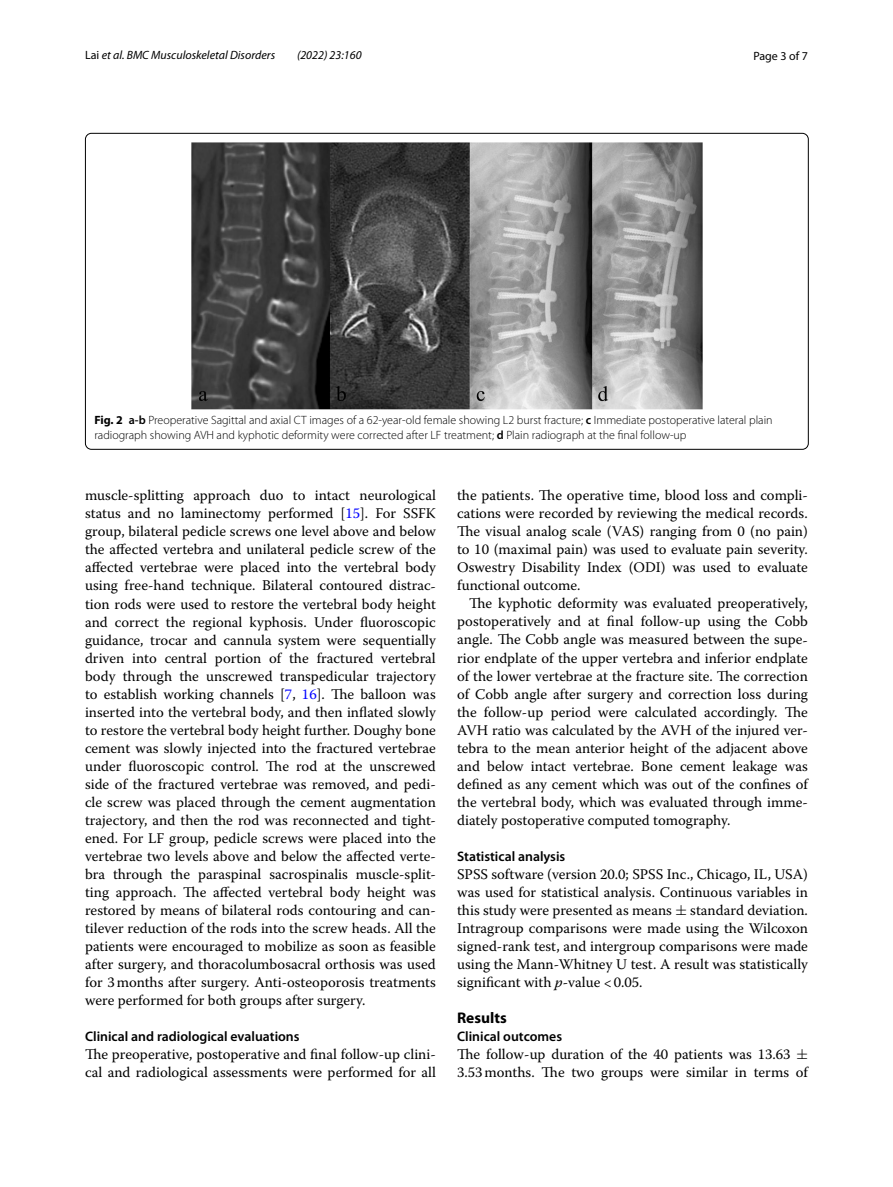
<style>
.page{position:relative;width:893px;height:1187px;background:#fff}
.page>*{position:absolute;margin:0;border:0;box-sizing:border-box;transform-origin:0 0}
.t1{font:700 15.45px "Myriad Pro";color:#000}
.t2{font:14.7px/18px "Warnock Pro";color:#000;text-align:justify}
.t3{font:600 13.8px "Myriad Pro";color:#000}
.t4{font:300 12px/15px "Myriad Pro";color:#000}
.t5{font:italic 12px "Myriad Pro";color:#000}
.t6{font:12px "Myriad Pro";color:#000}
.s1{font-style:normal}
.s2{font-weight:700}
.s3{font-weight:600}
.s4{color:#00f}
.s5{font-family:"MTSY"}
.s6{font-style:italic}
</style>
<div class="page">
<img style="left:192px;top:142px;width:510px;height:267px">
<p class="t5" style="left:85px;top:48px;width:192px"><span class="s1">Lai</span> et al. BMC Musculoskeletal Disorders</p>
<p class="t5" style="left:297px;top:48px;width:66px">(2022) 23:160</p>
<p class="t6" style="left:753px;top:48px;width:56px">Page 3 of 7</p>
<p class="t4" style="left:94px;top:413px;width:680px"><span class="s2">Fig. 2</span> <span class="s3">a-b</span> Preoperative Sagittal and axial CT images of a 62-year-old female showing L2 burst fracture; <span class="s3">c</span> Immediate postoperative lateral plain radiograph showing AVH and kyphotic deformity were corrected after LF treatment; <span class="s3">d</span> Plain radiograph at the final follow-up</p>
<p class="t2" style="left:85px;top:486px;width:352px">muscle-splitting approach duo to intact neurological status and no laminectomy performed [<span class="s4">15</span>]. For SSFK group, bilateral pedicle screws one level above and below the affected vertebra and unilateral pedicle screw of the affected vertebrae were placed into the vertebral body using free-hand technique. Bilateral contoured distrac&shy;tion rods were used to restore the vertebral body height and correct the regional kyphosis. Under fluoroscopic guidance, trocar and cannula system were sequentially driven into central portion of the fractured vertebral body through the unscrewed transpedicular trajectory to establish working channels [<span class="s4">7</span>, <span class="s4">16</span>]. The balloon was inserted into the vertebral body, and then inflated slowly to restore the vertebral body height further. Doughy bone cement was slowly injected into the fractured vertebrae under fluoroscopic control. The rod at the unscrewed side of the fractured vertebrae was removed, and pedi&shy;cle screw was placed through the cement augmentation trajectory, and then the rod was reconnected and tight&shy;ened. For LF group, pedicle screws were placed into the vertebrae two levels above and below the affected verte&shy;bra through the paraspinal sacrospinalis muscle-split&shy;ting approach. The affected vertebral body height was restored by means of bilateral rods contouring and can&shy;tilever reduction of the rods into the screw heads. All the patients were encouraged to mobilize as soon as feasible after surgery, and thoracolumbosacral orthosis was used for 3months after surgery. Anti-osteoporosis treatments were performed for both groups after surgery.</p>
<p class="t3" style="left:85px;top:1027px;width:216px">Clinical and radiological evaluations</p>
<p class="t2" style="left:85px;top:1044px;width:352px">The preoperative, postoperative and final follow-up clini&shy;cal and radiological assessments were performed for all</p>
<p class="t2" style="left:457px;top:486px;width:352px">the patients. The operative time, blood loss and compli&shy;cations were recorded by reviewing the medical records.<br>The visual analog scale (VAS) ranging from 0 (no pain) to 10 (maximal pain) was used to evaluate pain severity.<br>Oswestry Disability Index (ODI) was used to evaluate functional outcome.</p>
<p class="t2" style="left:457px;top:594px;width:352px;text-indent:12px">The kyphotic deformity was evaluated preoperatively, postoperatively and at final follow-up using the Cobb angle. The Cobb angle was measured between the supe&shy;rior endplate of the upper vertebra and inferior endplate of the lower vertebrae at the fracture site. The correction of Cobb angle after surgery and correction loss during the follow-up period were calculated accordingly. The AVH ratio was calculated by the AVH of the injured ver&shy;tebra to the mean anterior height of the adjacent above and below intact vertebrae. Bone cement leakage was defined as any cement which was out of the confines of the vertebral body, which was evaluated through imme&shy;diately postoperative computed tomography.</p>
<p class="t3" style="left:457px;top:847px;width:110px">Statistical analysis</p>
<p class="t2" style="left:457px;top:864px;width:352px">SPSS software (version 20.0; SPSS Inc., Chicago, IL, USA) was used for statistical analysis. Continuous variables in this study were presented as means <span class="s5">±</span> standard deviation.<br>Intragroup comparisons were made using the Wilcoxon signed-rank test, and intergroup comparisons were made using the Mann-Whitney U test. A result was statistically significant with <span class="s6">p</span>-value &lt;0.05.</p>
<p class="t1" style="left:457px;top:1007px;width:51px">Results</p>
<p class="t3" style="left:457px;top:1027px;width:107px">Clinical outcomes</p>
<p class="t2" style="left:457px;top:1044px;width:352px">The follow-up duration of the 40 patients was 13.63 <span class="s5">±<br></span>3.53months. The two groups were similar in terms of</p>
</div>
